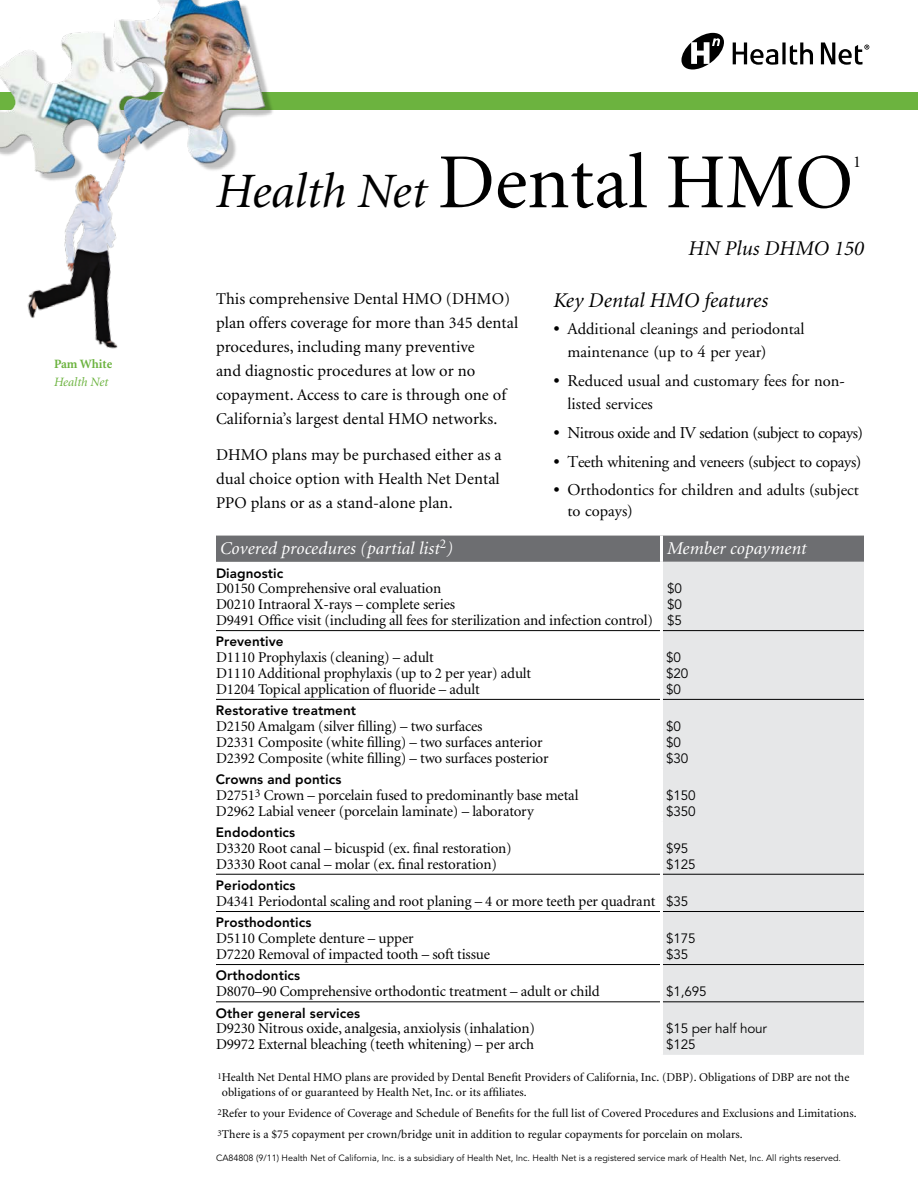
<style>
.page{position:relative;width:918px;height:1188px;background:#fff}
.page>*{position:absolute;margin:0;border:0;box-sizing:border-box;transform-origin:0 0}
.t1{font:italic 49.5px "Minion";color:#000}
.t2{font:italic 21px "Minion";letter-spacing:.005em;color:#000}
.t3{font:italic 18px "Minion";letter-spacing:.005em;color:#fff}
.t4{font:16.5px/24px "Minion";letter-spacing:.005em;color:#000}
.t5{font:16.5px/22.5px "Adobe Garamond";color:#000}
.t6{font:16.5px "Adobe Garamond";letter-spacing:-.03em;color:#000}
.t7{font:16.5px "Adobe Garamond";letter-spacing:-.02em;color:#000}
.t8{font:15px/15.8px "Minion";letter-spacing:-.01em;color:#000}
.t9{font:800 13.5px "Avenir";letter-spacing:.005em;color:#000}
.t10{font:13.5px/15.8px "Avenir";letter-spacing:-.01em;color:#000}
.t11{font:italic 12.75px "Minion";color:#6cb33f}
.t12{font:700 12.75px "Minion";letter-spacing:-.005em;color:#6cb33f}
.t13{font:12px/15px "Minion";letter-spacing:.005em;color:#000}
.t14{font:9px "Avenir";color:#000}
.s1{font-style:normal;font-size:78px}
.s2{font-family:"Avenir";font-size:13.5px}
</style>
<div class="page">
<div style="left:216px;top:536px;width:648px;height:26px;background:#6d6e71"></div>
<div style="left:663px;top:562px;width:201px;height:493px;background:#e6e7e8"></div>
<hr style="left:216px;top:630px;width:444px;height:1px;background:#000">
<hr style="left:216px;top:699px;width:444px;height:1px;background:#000">
<hr style="left:216px;top:874px;width:444px;height:1px;background:#000">
<hr style="left:216px;top:911px;width:444px;height:1px;background:#000">
<hr style="left:216px;top:964px;width:444px;height:1px;background:#000">
<hr style="left:216px;top:1002px;width:444px;height:1px;background:#000">
<hr style="left:663px;top:630px;width:201px;height:1px;background:#000">
<hr style="left:663px;top:699px;width:201px;height:1px;background:#000">
<hr style="left:663px;top:874px;width:201px;height:1px;background:#000">
<hr style="left:663px;top:911px;width:201px;height:1px;background:#000">
<hr style="left:663px;top:964px;width:201px;height:1px;background:#000">
<hr style="left:663px;top:1002px;width:201px;height:1px;background:#000">
<hr style="left:660px;top:536px;width:3px;height:26px;background:#fff">
<div style="left:0;top:92px;width:918px;height:18px;background:#6cb33f"></div>
<div style="left:0;top:0;width:274px;height:182px;background:#000;opacity:.25"></div>
<img style="left:0;top:0;width:266px;height:182px">
<img style="left:0;top:110px;width:156px;height:239px">
<svg style="left:681px;top:33px;width:43px;height:36px"></svg>
<svg style="left:733px;top:42px;width:80px;height:23px"></svg>
<svg style="left:821px;top:42px;width:48px;height:23px"></svg>
<p class="t12" style="left:54px;top:358px;width:60px">Pam White</p>
<p class="t11" style="left:54px;top:376px;width:56px">Health Net</p>
<h1 class="t1" style="left:216px;top:167px;width:639px">Health Net <span class="s1">Dental HMO</span></h1>
<p class="t4" style="left:853px;top:150px;width:9px">1</p>
<h2 class="t2" style="left:689px;top:238px;width:177px">HN Plus DHMO 150</h2>
<p class="t4" style="left:216px;top:287px;width:304px">This comprehensive Dental HMO (DHMO) plan offers coverage for more than 345 dental procedures, including many preventive<br>and diagnostic procedures at low or no copayment. Access to care is through one of California’s largest dental HMO networks.</p>
<p class="t4" style="left:216px;top:443px;width:287px">DHMO plans may be purchased either as a dual choice option with Health Net Dental<br>PPO plans or as a stand-alone plan.</p>
<h2 class="t2" style="left:554px;top:290px;width:216px">Key Dental HMO features</h2>
<p class="t5" style="left:568px;top:318px;width:239px;text-indent:-14px">• Additional cleanings and periodontal maintenance (up to 4 per year)</p>
<p class="t5" style="left:568px;top:370px;width:279px;text-indent:-14px">• Reduced usual and customary fees for non&shy;listed services</p>
<p class="t6" style="left:554px;top:424px;width:311px">• Nitrous oxide and IV sedation (subject to copays)</p>
<p class="t7" style="left:554px;top:453px;width:309px">• Teeth whitening and veneers (subject to copays)</p>
<p class="t5" style="left:568px;top:480px;width:293px;line-height:21px;text-indent:-14px">• Orthodontics for children and adults (subject to copays)</p>
<p class="t3" style="left:220px;top:539px;width:234px">Covered procedures (partial list<sup>2</sup>)</p>
<p class="t3" style="left:667px;top:539px;width:141px">Member copayment</p>
<p class="t9" style="left:216px;top:565px;width:69px">Diagnostic</p>
<p class="t8" style="left:216px;top:581px;width:438px">D0150 Comprehensive oral evaluation<br>D0210 Intraoral X-rays – complete series<br>D9491 Office visit (including all fees for sterilization and infection control)</p>
<p class="t10" style="left:667px;top:581px;width:16px;text-align:justify">$0 $0 $5</p>
<p class="t9" style="left:216px;top:634px;width:69px">Preventive</p>
<p class="t8" style="left:216px;top:650px;width:317px">D1110 Prophylaxis (cleaning) – adult<br>D1110 Additional prophylaxis (up to 2 per year) adult<br>D1204 Topical application of fluoride – adult</p>
<p class="t10" style="left:666px;top:650px;width:24px">$0 $20 $0</p>
<p class="t9" style="left:216px;top:703px;width:142px">Restorative treatment</p>
<p class="t8" style="left:216px;top:719px;width:334px">D2150 Amalgam (silver filling) – two surfaces<br>D2331 Composite (white filling) – two surfaces anterior<br>D2392 Composite (white filling) – two surfaces posterior</p>
<p class="t10" style="left:666px;top:719px;width:24px">$0 $0 $30</p>
<p class="t9" style="left:216px;top:771px;width:127px">Crowns and pontics</p>
<p class="t8" style="left:216px;top:788px;width:364px">D2751<sup>3</sup> Crown – porcelain fused to predominantly base metal<br>D2962 Labial veneer (porcelain laminate) – laboratory</p>
<p class="t10" style="left:666px;top:788px;width:31px">$150 $350</p>
<p class="t9" style="left:216px;top:824px;width:81px">Endodontics</p>
<p class="t8" style="left:216px;top:841px;width:297px">D3320 Root canal – bicuspid (ex. final restoration)<br>D3330 Root canal – molar (ex. final restoration)</p>
<p class="t10" style="left:666px;top:841px;width:31px">$95 $125</p>
<p class="t9" style="left:216px;top:877px;width:81px">Periodontics</p>
<p class="t8" style="left:216px;top:894px;width:474px">D4341 Periodontal scaling and root planing – 4 or more teeth per quadrant <span class="s2">$35</span></p>
<p class="t9" style="left:216px;top:915px;width:97px">Prosthodontics</p>
<p class="t8" style="left:216px;top:931px;width:276px">D5110 Complete denture – upper<br>D7220 Removal of impacted tooth – soft tissue</p>
<p class="t10" style="left:666px;top:931px;width:31px">$175 $35</p>
<p class="t9" style="left:216px;top:968px;width:86px">Orthodontics</p>
<p class="t8" style="left:216px;top:984px;width:385px">D8070–90 Comprehensive orthodontic treatment – adult or child</p>
<p class="t10" style="left:666px;top:984px;width:42px">$1,695</p>
<p class="t9" style="left:216px;top:1005px;width:146px">Other general services</p>
<p class="t8" style="left:216px;top:1021px;width:321px">D9230 Nitrous oxide, analgesia, anxiolysis (inhalation)<br>D9972 External bleaching (teeth whitening) – per arch</p>
<p class="t10" style="left:666px;top:1021px;width:103px">$15 per half hour $125</p>
<p class="t13" style="left:222px;top:1070px;width:629px;text-indent:-4px"><sup>1</sup>Health Net Dental HMO plans are provided by Dental Benefit Providers of California, Inc. (DBP). Obligations of DBP are not the obligations of or guaranteed by Health Net, Inc. or its affiliates.</p>
<p class="t13" style="left:218px;top:1103px;width:641px;line-height:21px"><sup>2</sup>Refer to your Evidence of Coverage and Schedule of Benefits for the full list of Covered Procedures and Exclusions and Limitations.<br><sup>3</sup>There is a $75 copayment per crown/bridge unit in addition to regular copayments for porcelain on molars.</p>
<p class="t14" style="left:216px;top:1153px;width:627px">CA84808 (9/11) Health Net of California, Inc. is a subsidiary of Health Net, Inc. Health Net is a registered service mark of Health Net, Inc. All rights reserved.</p>
</div>
